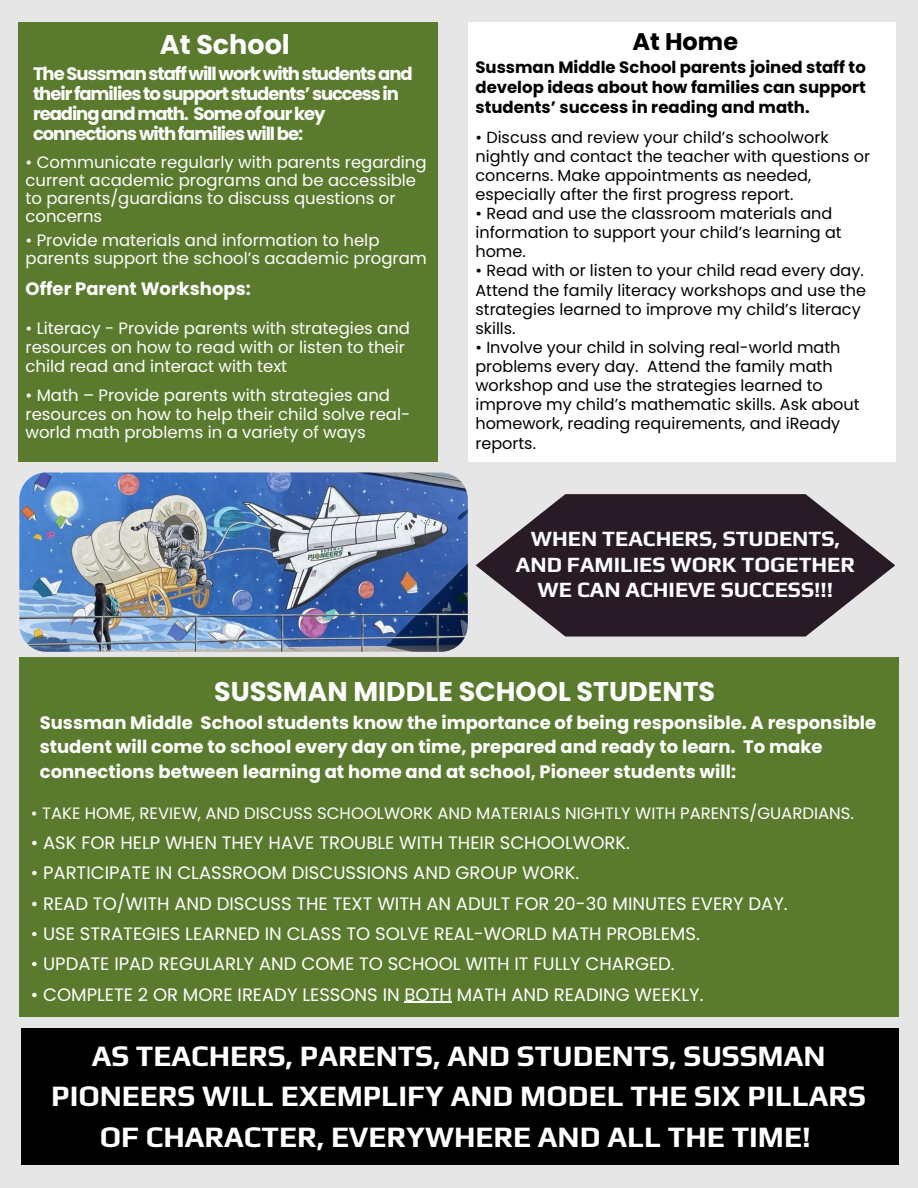
<style>
.page{position:relative;width:918px;height:1188px;background:#e6e6e6}
.page>*{position:absolute;margin:0;border:0;box-sizing:border-box;transform-origin:0 0}
.t1{font:700 29.4px/40.5px "Play";color:#fff;text-align:center}
.t2{font:700 27px "Poppins";color:#fff}
.t3{font:700 24px "Poppins";color:#000}
.t4{font:700 21.6px/25.8px "Play";color:#fff;text-align:center}
.t5{font:18px "Poppins";color:#fff}
.t6{font:700 18px/24.8px "Poppins";color:#fff}
.t7{font:700 18px/20.2px "Poppins";letter-spacing:-.06em;color:#fff}
.t8{font:16.5px/18px "Poppins";color:#fff}
.t9{font:700 16.5px/20.2px "Poppins";color:#000;text-align:justify}
.t10{font:16.05px/19.2px "Poppins";color:#000}
</style>
<div class="page">
<div style="left:18px;top:22px;width:419px;height:439px;background:#5a7b2d"></div>
<div style="left:468px;top:22px;width:427px;height:439px;background:#fff"></div>
<div style="left:19px;top:657px;width:880px;height:360px;background:#5a7b2d"></div>
<img style="left:19px;top:472px;width:449px;height:180px;border-radius:27px">
<svg style="left:476px;top:494px;width:419px;height:143px;fill:#291b25"></svg>
<div style="left:21px;top:1028px;width:877px;height:137px;background:#000"></div>
<hr style="left:405px;top:1002px;width:47px;height:1px;background:#fff">
<h4 class="t2" style="left:160px;top:25px;width:132px">At School</h4>
<h4 class="t7" style="left:33px;top:63px;width:381px">TheSussmanstaffwillworkwithstudentsand theirfamiliestosupportstudents’successin readingandmath. Someofourkey connectionswithfamilieswillbe:</h4>
<p class="t8" style="left:26px;top:153px;width:403px">• Communicate regularly with parents regarding current academic programs and be accessible to parents/guardians to discuss questions or concerns</p>
<p class="t8" style="left:26px;top:231px;width:403px">• Provide materials and information to help parents support the school’s academic program</p>
<p class="t6" style="left:26px;top:277px;width:227px">Offer Parent Workshops:</p>
<p class="t8" style="left:26px;top:319px;width:386px;line-height:18.8px">• Literacy - Provide parents with strategies and resources on how to read with or listen to their child read and interact with text</p>
<p class="t8" style="left:26px;top:386px;width:386px;line-height:18.8px">• Math – Provide parents with strategies and resources on how to help their child solve real&shy;world math problems in a variety of ways</p>
<h4 class="t3" style="left:633px;top:25px;width:107px">At Home</h4>
<h4 class="t9" style="left:475px;top:57px;width:392px">Sussman Middle School parents joined staff to develop ideas about how families can support students’ success in reading and math.</h4>
<h5 class="t10" style="left:475px;top:127px;width:396px">• Discuss and review your child’s schoolwork nightly and contact the teacher with questions or concerns. Make appointments as needed, especially after the first progress report.</h5>
<h5 class="t10" style="left:475px;top:204px;width:368px">• Read and use the classroom materials and information to support your child’s learning at home.</h5>
<h4 class="t10" style="left:475px;top:261px;width:392px">• Read with or listen to your child read every day.<br>Attend the family literacy workshops and use the strategies learned to improve my child’s literacy skills.</h4>
<h5 class="t10" style="left:475px;top:338px;width:386px">• Involve your child in solving real-world math problems every day. Attend the family math workshop and use the strategies learned to improve my child’s mathematic skills. Ask about homework, reading requirements, and iReady reports.</h5>
<h2 class="t4" style="left:516px;top:525px;width:340px">WHEN TEACHERS, STUDENTS,<br>AND FAMILIES WORK TOGETHER<br>WE CAN ACHIEVE SUCCESS!!!</h2>
<h2 class="t2" style="left:214px;top:672px;width:503px">SUSSMAN MIDDLE SCHOOL STUDENTS</h2>
<p class="t6" style="left:40px;top:710px;width:838px">Sussman Middle School students know the importance of being responsible. A responsible student will come to school every day on time, prepared and ready to learn. To make connections between learning at home and at school, Pioneer students will:</p>
<h1 class="t8" style="left:31px;top:804px;width:825px">• TAKE HOME, REVIEW, AND DISCUSS SCHOOLWORK AND MATERIALS NIGHTLY WITH PARENTS/GUARDIANS.</h1>
<h1 class="t5" style="left:31px;top:830px;width:601px">• ASK FOR HELP WHEN THEY HAVE TROUBLE WITH THEIR SCHOOLWORK.</h1>
<h1 class="t5" style="left:31px;top:860px;width:550px">• PARTICIPATE IN CLASSROOM DISCUSSIONS AND GROUP WORK.</h1>
<h1 class="t5" style="left:31px;top:891px;width:758px">• READ TO/WITH AND DISCUSS THE TEXT WITH AN ADULT FOR 20-30 MINUTES EVERY DAY.</h1>
<h1 class="t5" style="left:31px;top:921px;width:670px">• USE STRATEGIES LEARNED IN CLASS TO SOLVE REAL-WORLD MATH PROBLEMS.</h1>
<h1 class="t5" style="left:31px;top:952px;width:645px">• UPDATE IPAD REGULARLY AND COME TO SCHOOL WITH IT FULLY CHARGED.</h1>
<h1 class="t5" style="left:31px;top:982px;width:674px">• COMPLETE 2 OR MORE IREADY LESSONS IN BOTH MATH AND READING WEEKLY.</h1>
<h3 class="t1" style="left:51px;top:1035px;width:816px">AS TEACHERS, PARENTS, AND STUDENTS, SUSSMAN<br>PIONEERS WILL EXEMPLIFY AND MODEL THE SIX PILLARS<br>OF CHARACTER, EVERYWHERE AND ALL THE TIME!</h3>
</div>
